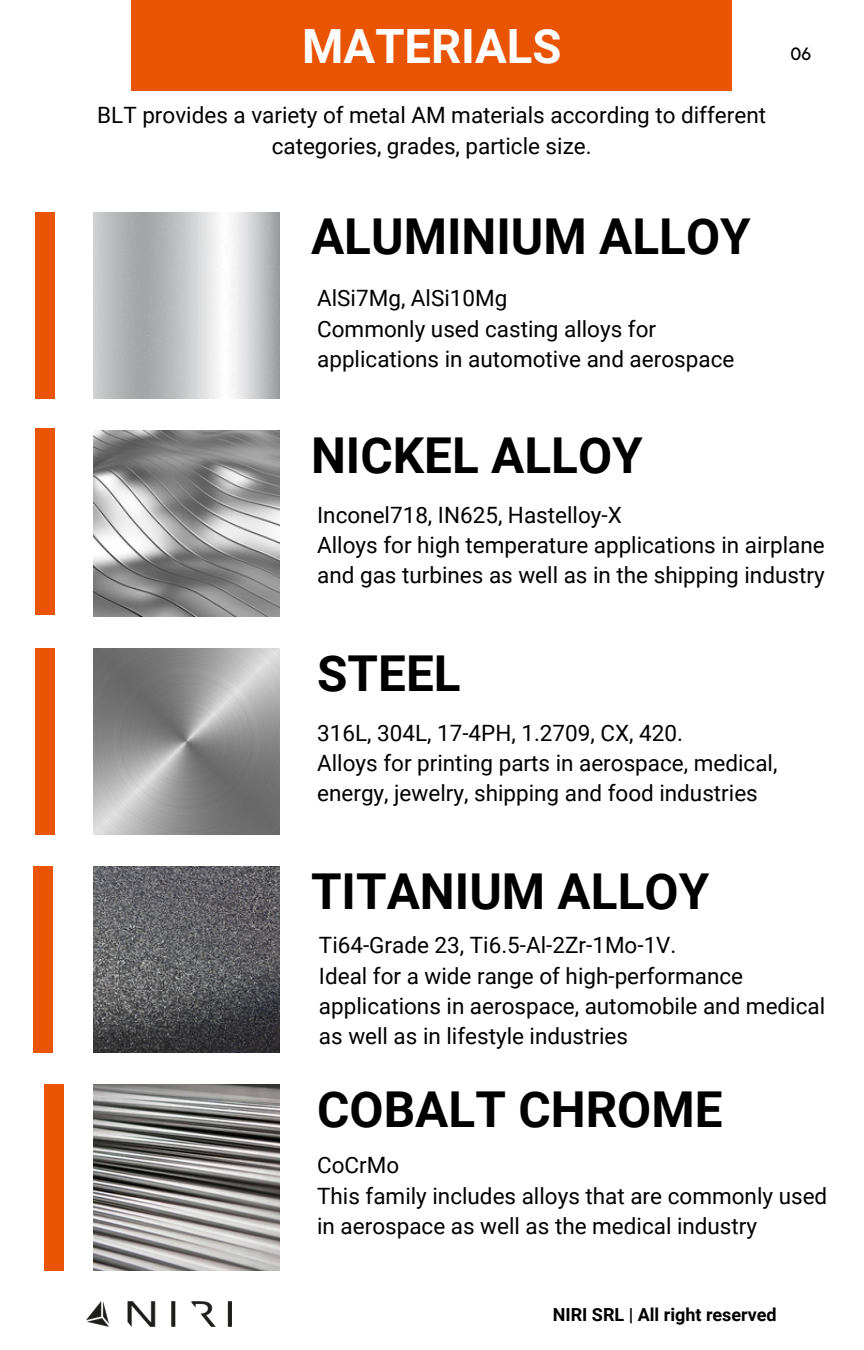
<style>
.page{position:relative;width:864px;height:1350px;background:#fff}
.page>*{position:absolute;margin:0;border:0;box-sizing:border-box;transform-origin:0 0}
.t1{font:700 49.5px "Roboto";color:#000}
.t2{font:700 47.25px "Roboto";color:#fff}
.t3{font:22.5px/30.4px "Roboto";color:#000}
.t4{font:700 18px "Roboto";color:#000}
.t5{font:500 18px "HK Grotesk";color:#000}
</style>
<div class="page">
<div style="left:132px;top:0;width:600px;height:91px;background:#e95405"></div>
<img style="left:86px;top:1301px;width:146px;height:25px">
<img style="left:93px;top:430px;width:186px;height:186px">
<img style="left:93px;top:648px;width:186px;height:186px">
<img style="left:93px;top:866px;width:186px;height:186px">
<img style="left:93px;top:1084px;width:186px;height:186px">
<div style="left:35px;top:212px;width:19px;height:186px;background:#e95405"></div>
<div style="left:35px;top:429px;width:19px;height:186px;background:#e95405"></div>
<div style="left:35px;top:648px;width:19px;height:186px;background:#e95405"></div>
<div style="left:33px;top:866px;width:20px;height:186px;background:#e95405"></div>
<div style="left:45px;top:1084px;width:19px;height:186px;background:#e95405"></div>
<h1 class="t2" style="left:302px;top:19px;width:261px">MATERIALS</h1>
<p class="t3" style="left:97px;top:100px;width:670px;text-align:center">BLT provides a variety of metal AM materials according to different categories, grades, particle size.</p>
<h1 class="t1" style="left:311px;top:209px;width:441px">ALUMINIUM ALLOY</h1>
<h2 class="t3" style="left:317px;top:283px;width:419px">AlSi7Mg, AlSi10Mg<br>Commonly used casting alloys for applications in automotive and aerospace</h2>
<h2 class="t5" style="left:791px;top:44px;width:22px">06</h2>
<p class="t1" style="left:311px;top:427px;width:333px">NICKEL ALLOY</p>
<h1 class="t3" style="left:317px;top:500px;width:509px">Inconel718, IN625, Hastelloy-X<br>Alloys for high temperature applications in airplane and gas turbines as well as in the shipping industry</h1>
<h1 class="t1" style="left:317px;top:645px;width:145px">STEEL</h1>
<h2 class="t3" style="left:317px;top:718px;width:462px">316L, 304L, 17-4PH, 1.2709, CX, 420.<br>Alloys for printing parts in aerospace, medical, energy, jewelry, shipping and food industries</h2>
<h2 class="t1" style="left:311px;top:863px;width:400px">TITANIUM ALLOY</h2>
<p class="t3" style="left:319px;top:930px;width:508px">Ti64-Grade 23, Ti6.5-Al-2Zr-1Mo-1V.<br>Ideal for a wide range of high-performance applications in aerospace, automobile and medical as well as in lifestyle industries</p>
<p class="t1" style="left:317px;top:1081px;width:407px">COBALT CHROME</p>
<p class="t3" style="left:317px;top:1151px;width:512px">CoCrMo<br>This family includes alloys that are commonly used in aerospace as well as the medical industry</p>
<p class="t4" style="left:553px;top:1305px;width:225px">NIRI SRL | All right reserved</p>
</div>
